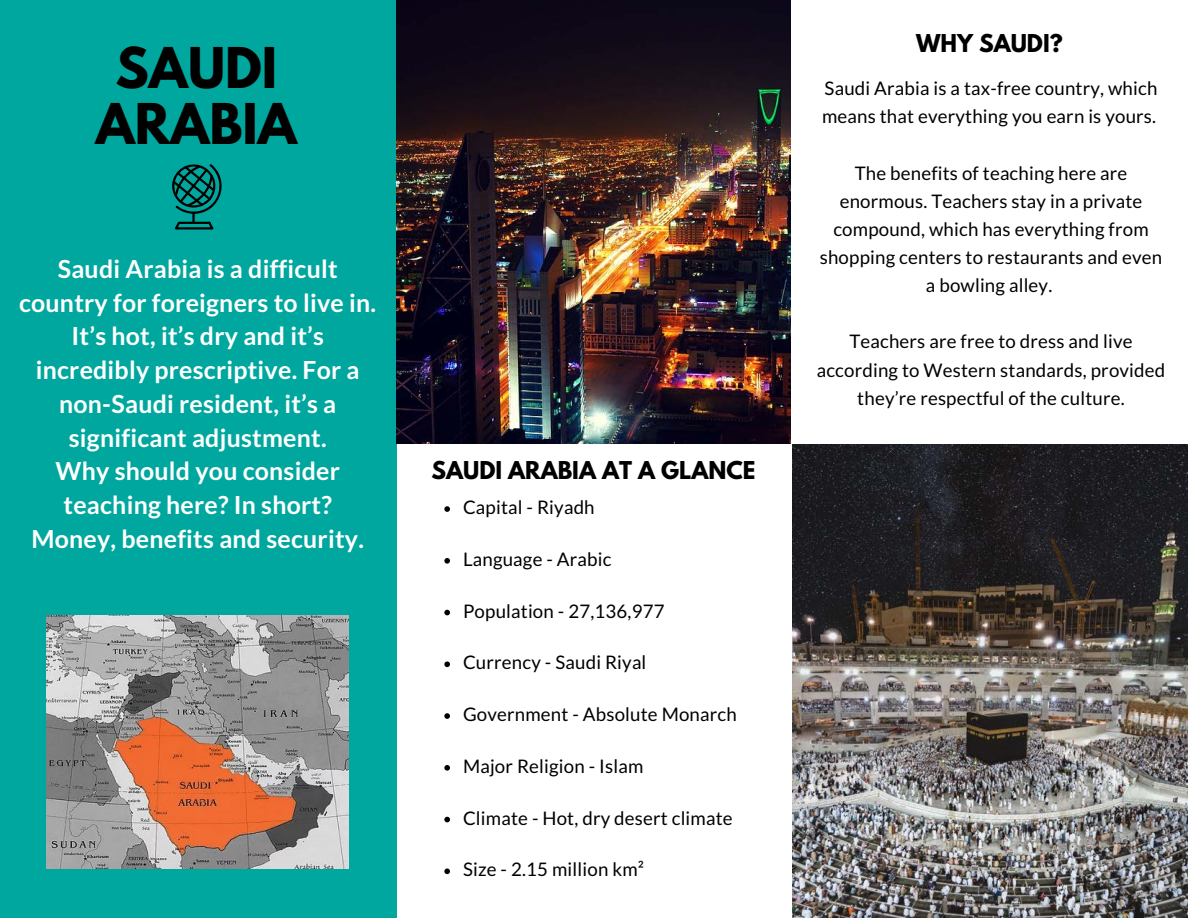
<style>
.page{position:relative;width:1188px;height:918px;background:#fff}
.page>*{position:absolute;margin:0;border:0;box-sizing:border-box;transform-origin:0 0}
.t1{font:700 49.8px/56.2px "League Spartan";color:#000;text-align:center}
.t2{font:700 24.9px/33.8px "Lato";letter-spacing:.01em;color:#fff;text-align:center}
.t3{font:700 21.75px "League Spartan";color:#000}
.t4{font:18.75px/28.2px "Lato";letter-spacing:.01em;color:#000;text-align:center}
</style>
<div class="page">
<div style="left:0;top:0;width:397px;height:918px;background:#00a79e"></div>
<img style="left:396px;top:0;width:395px;height:443px">
<img style="left:792px;top:444px;width:396px;height:474px">
<svg style="left:172px;top:164px;width:50px;height:65px"></svg>
<svg style="left:444px;top:506px;width:6px;height:6px"></svg>
<svg style="left:444px;top:558px;width:6px;height:6px"></svg>
<svg style="left:444px;top:610px;width:6px;height:5px"></svg>
<svg style="left:444px;top:662px;width:6px;height:5px"></svg>
<svg style="left:444px;top:713px;width:6px;height:6px"></svg>
<svg style="left:444px;top:765px;width:6px;height:6px"></svg>
<svg style="left:444px;top:817px;width:6px;height:5px"></svg>
<svg style="left:444px;top:868px;width:6px;height:6px"></svg>
<img style="left:46px;top:615px;width:303px;height:253px">
<h1 class="t1" style="left:96px;top:46px;width:203px">SAUDI<br>ARABIA</h1>
<p class="t2" style="left:19px;top:251px;width:359px">Saudi Arabia is a difficult country for foreigners to live in.<br>It’s hot, it’s dry and it’s incredibly prescriptive. For a non-Saudi resident, it’s a significant adjustment.<br>Why should you consider teaching here? In short?<br>Money, benefits and security.</p>
<p class="t3" style="left:431px;top:459px;width:325px">SAUDI ARABIA AT A GLANCE</p>
<p class="t4" style="left:463px;top:493px;width:133px">Capital - Riyadh</p>
<p class="t4" style="left:463px;top:545px;width:150px">Language - Arabic</p>
<p class="t4" style="left:463px;top:596px;width:203px">Population - 27,136,977</p>
<p class="t4" style="left:463px;top:648px;width:185px">Currency - Saudi Riyal</p>
<p class="t4" style="left:463px;top:700px;width:275px">Government - Absolute Monarch</p>
<p class="t4" style="left:463px;top:752px;width:182px">Major Religion - Islam</p>
<p class="t4" style="left:463px;top:803px;width:271px">Climate - Hot, dry desert climate</p>
<p class="t4" style="left:463px;top:855px;width:183px">Size - 2.15 million km²</p>
<p class="t3" style="left:916px;top:33px;width:148px">WHY SAUDI?</p>
<p class="t4" style="left:822px;top:74px;width:337px;text-align:left">Saudi Arabia is a tax-free country, which means that everything you earn is yours.</p>
<p class="t4" style="left:820px;top:158px;width:344px">The benefits of teaching here are enormous. Teachers stay in a private compound, which has everything from shopping centers to restaurants and even a bowling alley.</p>
<p class="t4" style="left:817px;top:327px;width:350px">Teachers are free to dress and live according to Western standards, provided they’re respectful of the culture.</p>
</div>
